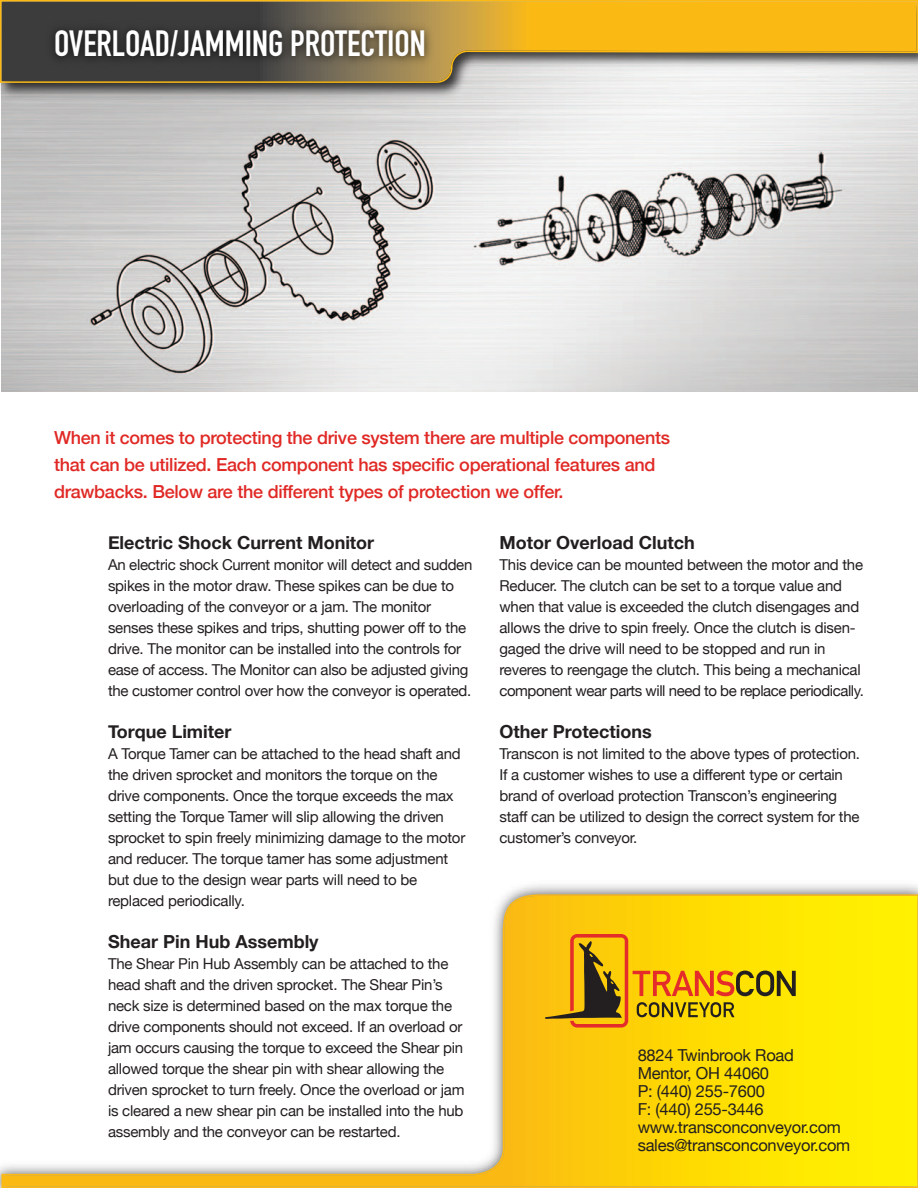
<style>
.page{position:relative;width:918px;height:1188px;background:#fff}
.page>*{position:absolute;margin:0;border:0;box-sizing:border-box;transform-origin:0 0}
.t1{font:700 36px "DIN Condensed";color:#fff}
.t2{font:500 18px/27px "Helvetica Neue";letter-spacing:-.015em;color:#e02925}
.t3{font:700 18px "Helvetica Neue";color:#231f20}
.t4{font:16.5px "Helvetica Neue";letter-spacing:-.015em;color:#231f20}
.t5{font:15px/21px "Helvetica Neue";letter-spacing:-.015em;color:#231f20}
</style>
<div class="page">
<img style="left:0;top:884px;width:918px;height:304px">
<svg style="left:2px;top:894px;width:916px;height:294px"></svg>
<img style="left:1px;top:102px;width:917px;height:290px">
<img style="left:0;top:83px;width:918px;height:19px">
<svg style="left:0;top:0;width:918px;height:83px;background:#ceab52"></svg>
<img style="left:28px;top:13px;width:450px;height:75px">
<p class="t1" style="left:54px;top:23px;width:373px">OVERLOAD/JAMMING PROTECTION</p>
<p class="t2" style="left:54px;top:424px;width:618px">When it comes to protecting the drive system there are multiple components that can be utilized. Each component has specific operational features and drawbacks. Below are the different types of protection we offer.</p>
<p class="t3" style="left:108px;top:531px;width:268px">Electric Shock Current Monitor</p>
<p class="t5" style="left:108px;top:554px;width:366px">An electric shock Current monitor will detect and sudden spikes in the motor draw. These spikes can be due to overloading of the conveyor or a jam. The monitor senses these spikes and trips, shutting power off to the drive. The monitor can be installed into the controls for ease of access. The Monitor can also be adjusted giving the customer control over how the conveyor is operated.</p>
<p class="t3" style="left:108px;top:720px;width:125px">Torque Limiter</p>
<p class="t5" style="left:108px;top:743px;width:359px">A Torque Tamer can be attached to the head shaft and the driven sprocket and monitors the torque on the drive components. Once the torque exceeds the max setting the Torque Tamer will slip allowing the driven sprocket to spin freely minimizing damage to the motor and reducer. The torque tamer has some adjustment but due to the design wear parts will need to be replaced periodically.</p>
<p class="t3" style="left:108px;top:930px;width:212px">Shear Pin Hub Assembly</p>
<p class="t5" style="left:108px;top:953px;width:358px">The Shear Pin Hub Assembly can be attached to the head shaft and the driven sprocket. The Shear Pin’s neck size is determined based on the max torque the drive components should not exceed. If an overload or jam occurs causing the torque to exceed the Shear pin allowed torque the shear pin with shear allowing the driven sprocket to turn freely. Once the overload or jam is cleared a new shear pin can be installed into the hub assembly and the conveyor can be restarted.</p>
<p class="t3" style="left:500px;top:531px;width:197px">Motor Overload Clutch</p>
<p class="t5" style="left:500px;top:554px;width:366px">This device can be mounted between the motor and the Reducer. The clutch can be set to a torque value and when that value is exceeded the clutch disengages and allows the drive to spin freely. Once the clutch is disen&shy;gaged the drive will need to be stopped and run in reveres to reengage the clutch. This being a mechanical component wear parts will need to be replace periodically.</p>
<p class="t3" style="left:500px;top:720px;width:154px">Other Protections</p>
<p class="t5" style="left:500px;top:743px;width:362px">Transcon is not limited to the above types of protection.<br>If a customer wishes to use a different type or certain brand of overload protection Transcon’s engineering staff can be utilized to design the correct system for the customer’s conveyor.</p>
<p class="t4" style="left:638px;top:1046px;width:158px">8824 Twinbrook Road</p>
<p class="t4" style="left:638px;top:1064px;width:133px">Mentor, OH 44060</p>
<p class="t4" style="left:638px;top:1082px;width:129px">P: (440) 255-7600</p>
<p class="t4" style="left:638px;top:1100px;width:127px">F: (440) 255-3446</p>
<p class="t4" style="left:638px;top:1118px;width:205px">www.transconconveyor.com</p>
<p class="t4" style="left:638px;top:1136px;width:214px">sales@transconconveyor.com</p>
</div>
